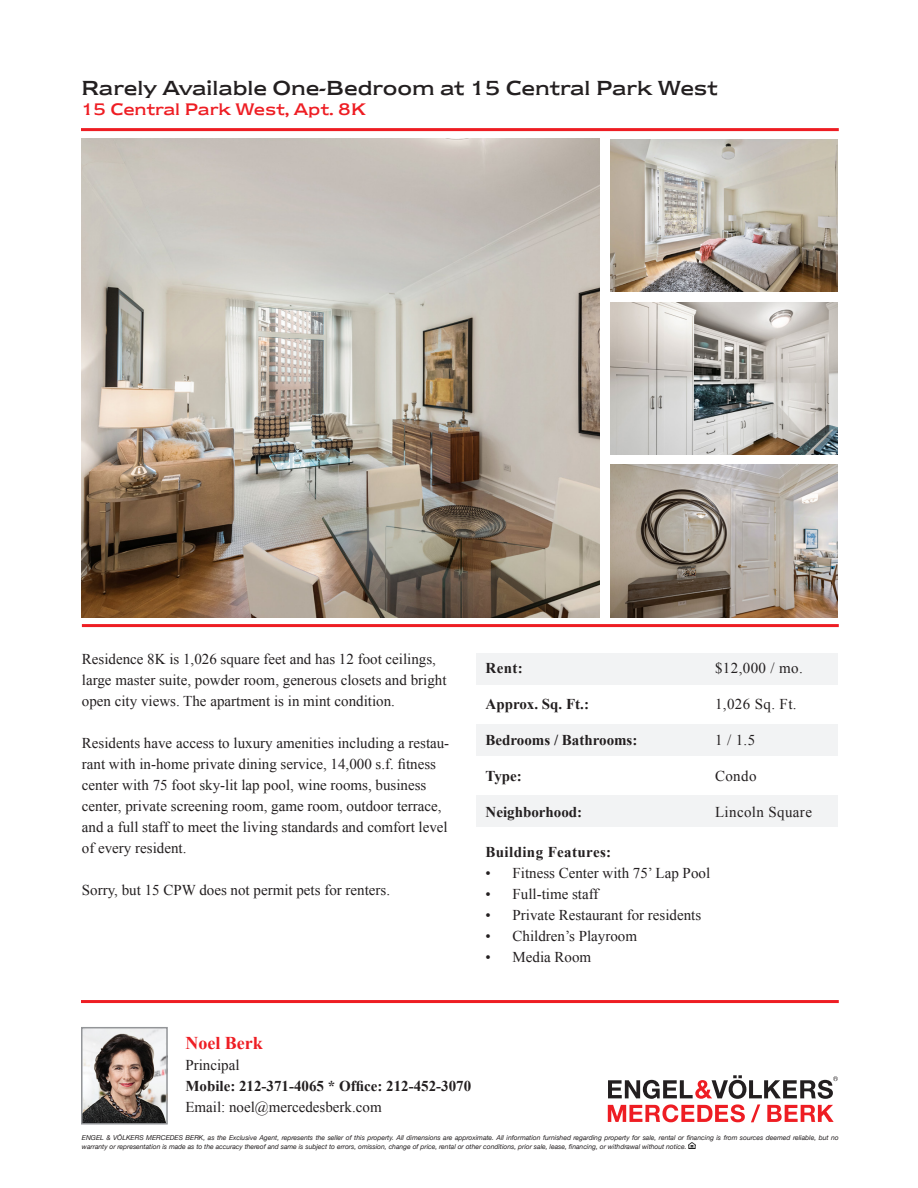
<style>
.page{position:relative;width:918px;height:1188px;background:#fff}
.page>*{position:absolute;margin:0;border:0;box-sizing:border-box;transform-origin:0 0}
.t1{font:21px "Newtext EFML";color:#231f20}
.t2{font:700 18px "Times New Roman";color:#ee1d23}
.t3{font:17.25px "Newtext EFML";color:#ee1d23}
.t4{font:15px/21px "Times New Roman";color:#231f20}
.t5{font:700 15px "Times New Roman";color:#231f20}
.t6{font:700 15px "Times New Roman";letter-spacing:.025em;color:#231f20}
.t7{font:15px "Times New Roman";letter-spacing:.025em;color:#231f20}
.t8{font:italic 6.75px/8.1px "Helvetica Neue";color:#231f20}
</style>
<div class="page">
<img style="left:84px;top:1030px;width:81px;height:92px">
<div style="left:81px;top:1027px;width:87px;height:98px;border:2px solid #939598"></div>
<hr style="left:81px;top:128px;width:758px;height:3px;background:#ee1d23">
<hr style="left:82px;top:624px;width:757px;height:3px;background:#ee1d23">
<hr style="left:81px;top:1000px;width:758px;height:3px;background:#ee1d23">
<img style="left:82px;top:139px;width:517px;height:478px">
<img style="left:611px;top:139px;width:227px;height:153px">
<img style="left:611px;top:302px;width:227px;height:152px">
<img style="left:611px;top:464px;width:227px;height:153px">
<svg style="left:608px;top:1075px;width:230px;height:47px"></svg>
<div style="left:477px;top:653px;width:361px;height:32px;background:#f2f3f4"></div>
<div style="left:477px;top:724px;width:361px;height:32px;background:#f2f3f4"></div>
<div style="left:477px;top:795px;width:361px;height:31px;background:#f2f3f4"></div>
<svg style="left:688px;top:1143px;width:8px;height:6px"></svg>
<p class="t1" style="left:81px;top:76px;width:638px">Rarely Available One-Bedroom at 15 Central Park West</p>
<p class="t3" style="left:81px;top:99px;width:286px">15 Central Park West, Apt. 8K</p>
<p class="t4" style="left:82px;top:648px;width:366px">Residence 8K is 1,026 square feet and has 12 foot ceilings, large master suite, powder room, generous closets and bright open city views. The apartment is in mint condition.</p>
<p class="t4" style="left:82px;top:732px;width:369px">Residents have access to luxury amenities including a restau&shy;rant with in-home private dining service, 14,000 s.f. fitness center with 75 foot sky-lit lap pool, wine rooms, business center, private screening room, game room, outdoor terrace, and a full staff to meet the living standards and comfort level of every resident.</p>
<p class="t4" style="left:82px;top:879px;width:310px">Sorry, but 15 CPW does not permit pets for renters.</p>
<p class="t5" style="left:486px;top:657px;width:39px">Rent:</p>
<p class="t5" style="left:486px;top:693px;width:105px">Approx. Sq. Ft.:</p>
<p class="t5" style="left:486px;top:729px;width:153px">Bedrooms / Bathrooms:</p>
<p class="t5" style="left:486px;top:765px;width:38px">Type:</p>
<p class="t5" style="left:486px;top:801px;width:98px">Neighborhood:</p>
<p class="t4" style="left:715px;top:657px;width:89px">$12,000 / mo.</p>
<p class="t4" style="left:715px;top:693px;width:83px">1,026 Sq. Ft.</p>
<p class="t4" style="left:715px;top:729px;width:42px">1 / 1.5</p>
<p class="t4" style="left:715px;top:765px;width:43px">Condo</p>
<p class="t7" style="left:715px;top:802px;width:98px">Lincoln Square</p>
<p class="t6" style="left:486px;top:842px;width:127px">Building Features:</p>
<p class="t4" style="left:486px;top:862px;width:226px">• Fitness Center with 75’ Lap Pool</p>
<p class="t4" style="left:486px;top:883px;width:114px">• Full-time staff</p>
<p class="t4" style="left:486px;top:904px;width:217px">• Private Restaurant for residents</p>
<p class="t4" style="left:486px;top:925px;width:153px">• Children’s Playroom</p>
<p class="t4" style="left:486px;top:946px;width:107px">• Media Room</p>
<p class="t2" style="left:185px;top:1031px;width:79px">Noel Berk</p>
<p class="t4" style="left:185px;top:1055px;width:56px">Principal</p>
<p class="t5" style="left:185px;top:1076px;width:287px">Mobile: 212-371-4065 * Office: 212-452-3070</p>
<p class="t4" style="left:185px;top:1097px;width:198px">Email: noel@mercedesberk.com</p>
<p class="t8" style="left:82px;top:1134px;width:758px">ENGEL &amp; VÖLKERS MERCEDES BERK, as the Exclusive Agent, represents the seller of this property. All dimensions are approximate. All information furnished regarding property for sale, rental or financing is from sources deemed reliable, but no warranty or representation is made as to the accuracy thereof and same is subject to errors, omission, change of price, rental or other conditions, prior sale, lease, financing, or withdrawal without notice.</p>
</div>
